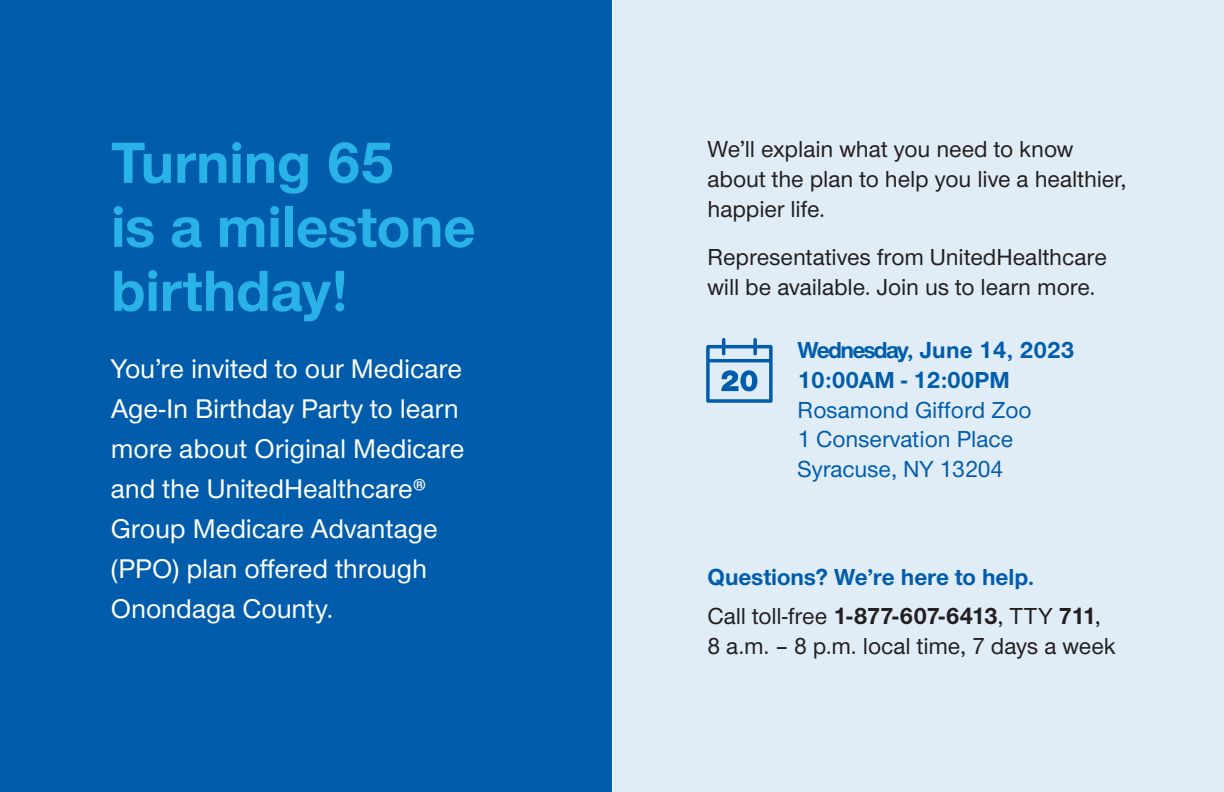
<style>
.page{position:relative;width:1224px;height:792px;background:#fff}
.page>*{position:absolute;margin:0;border:0;box-sizing:border-box;transform-origin:0 0}
.t1{font:700 60px/64px "UHC Sans";letter-spacing:-.01em;color:#29b2e7}
.t2{font:500 28px/40px "UHC Sans";letter-spacing:-.005em;color:#fff}
.t3{font:500 24px/30px "UHC Sans";letter-spacing:-.005em;color:#231f20}
.t4{font:500 24px/29.6px "UHC Sans";color:#015dac}
.t5{font:700 24px "UHC Sans";letter-spacing:-.005em;color:#015dac}
.s1{font-weight:700}
</style>
<div class="page">
<div style="left:613px;top:0;width:611px;height:792px;background:#e1edf6"></div>
<div style="left:0;top:0;width:612px;height:792px;background:#015dac"></div>
<svg style="left:706px;top:338px;width:67px;height:65px"></svg>
<p class="t1" style="left:111px;top:129px;width:366px">Turning 65<br>is a milestone birthday!</p>
<p class="t2" style="left:111px;top:347px;width:355px">You’re invited to our Medicare<br>Age-In Birthday Party to learn more about Original Medicare and the UnitedHealthcare®<br>Group Medicare Advantage (PPO) plan offered through<br>Onondaga County.</p>
<p class="t3" style="left:707px;top:133px;width:420px">We’ll explain what you need to know about the plan to help you live a healthier, happier life.</p>
<p class="t3" style="left:707px;top:241px;width:401px">Representatives from UnitedHealthcare will be available. Join us to learn more.</p>
<p class="t4" style="left:797px;top:334px;width:279px"><span class="s1">Wednesday, June 14, 2023<br>10:00AM - 12:00PM<br></span>Rosamond Gifford Zoo<br>1 Conservation Place<br>Syracuse, NY 13204</p>
<p class="t5" style="left:707px;top:561px;width:329px">Questions? We’re here to help.</p>
<p class="t3" style="left:707px;top:600px;width:410px">Call toll-free <span class="s1">1-877-607-6413</span>, TTY <span class="s1">711</span>,<br>8 a.m. – 8 p.m. local time, 7 days a week</p>
</div>
